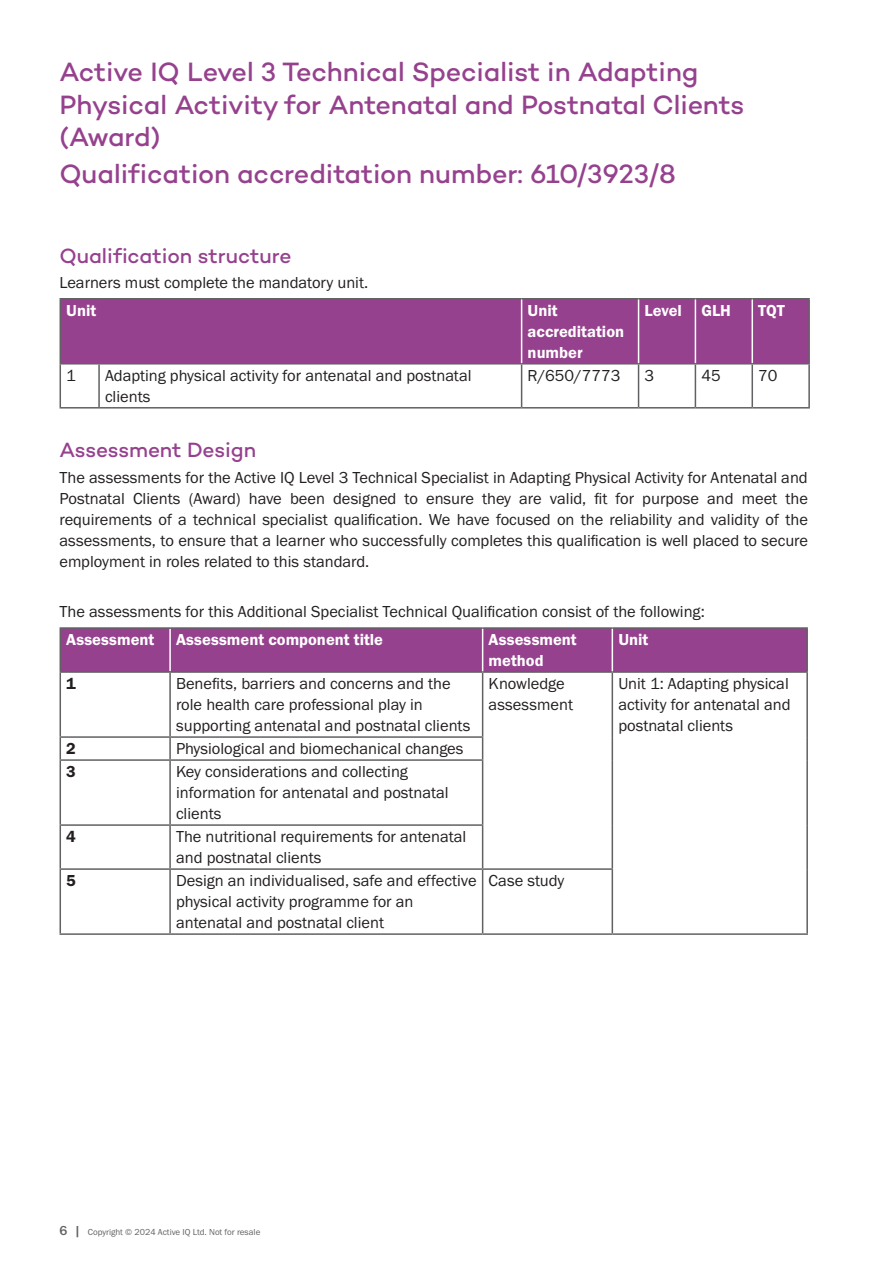
<style>
.page{position:relative;width:893px;height:1263px;background:#fff}
.page>*{position:absolute;margin:0;border:0;box-sizing:border-box;transform-origin:0 0}
.Unit_Title_Purple_18pt_TOC{font:500 27px/32.4px "Campton";letter-spacing:-.005em;color:#96418e}
.Sub_Head_Purple_14pt_TOC{font:500 27px "Campton";letter-spacing:-.005em;color:#96418e}
.Sub_Head_Purple_14pt_TOC-2{font:500 21px "Campton";letter-spacing:-.005em;color:#96418e}
.Body{font:16.5px/21px "Franklin Gothic URW Boo";color:#231f20}
.Table_head{font:16.5px/21px "Franklin Gothic URW Dem";color:#fff}
.Body_bold{font:16.5px "Franklin Gothic URW Dem";color:#231f20}
.t1{font:9px "Franklin Gothic URW Boo";color:#616164}
.s1{font-size:21px;color:#fff}
.s2{font-family:"Franklin Gothic URW";font-weight:500;font-size:13.5px}
</style>
<div class="page">
<div style="left:61px;top:299px;width:747px;height:64px;background:#96418e"></div>
<hr style="left:60px;top:298px;width:39px;height:1px;background:#616164">
<hr style="left:60px;top:299px;width:1px;height:64px;background:#616164">
<hr style="left:99px;top:298px;width:423px;height:1px;background:#616164">
<hr style="left:522px;top:298px;width:117px;height:1px;background:#616164">
<hr style="left:639px;top:298px;width:56px;height:1px;background:#616164">
<hr style="left:695px;top:298px;width:57px;height:1px;background:#616164">
<hr style="left:752px;top:298px;width:58px;height:1px;background:#616164">
<hr style="left:60px;top:363px;width:39px;height:1px;background:#616164">
<hr style="left:60px;top:364px;width:1px;height:43px;background:#616164">
<hr style="left:99px;top:363px;width:423px;height:1px;background:#616164">
<hr style="left:98px;top:364px;width:2px;height:43px;background:#616164">
<hr style="left:522px;top:363px;width:117px;height:1px;background:#616164">
<hr style="left:521px;top:364px;width:1px;height:43px;background:#616164">
<hr style="left:639px;top:363px;width:56px;height:1px;background:#616164">
<hr style="left:638px;top:364px;width:1px;height:43px;background:#616164">
<hr style="left:695px;top:363px;width:57px;height:1px;background:#616164">
<hr style="left:695px;top:364px;width:1px;height:43px;background:#616164">
<hr style="left:752px;top:363px;width:58px;height:1px;background:#616164">
<hr style="left:751px;top:364px;width:2px;height:43px;background:#616164">
<hr style="left:808px;top:364px;width:2px;height:43px;background:#616164">
<hr style="left:60px;top:407px;width:39px;height:1px;background:#616164">
<hr style="left:99px;top:407px;width:423px;height:1px;background:#616164">
<hr style="left:522px;top:407px;width:117px;height:1px;background:#616164">
<hr style="left:639px;top:407px;width:56px;height:1px;background:#616164">
<hr style="left:695px;top:407px;width:57px;height:1px;background:#616164">
<hr style="left:752px;top:407px;width:58px;height:1px;background:#616164">
<hr style="left:521px;top:299px;width:1px;height:64px;background:#fff">
<hr style="left:638px;top:299px;width:1px;height:64px;background:#fff">
<hr style="left:695px;top:299px;width:1px;height:64px;background:#fff">
<hr style="left:751px;top:299px;width:2px;height:64px;background:#fff">
<hr style="left:808px;top:299px;width:2px;height:64px;background:#616164">
<div style="left:61px;top:629px;width:745px;height:42px;background:#96418e"></div>
<hr style="left:169px;top:629px;width:2px;height:42px;background:#fff">
<hr style="left:60px;top:627px;width:110px;height:2px;background:#616164">
<hr style="left:60px;top:629px;width:1px;height:42px;background:#616164">
<hr style="left:170px;top:627px;width:313px;height:2px;background:#616164">
<hr style="left:483px;top:627px;width:129px;height:2px;background:#616164">
<hr style="left:612px;top:627px;width:196px;height:2px;background:#616164">
<hr style="left:60px;top:671px;width:110px;height:2px;background:#616164">
<hr style="left:60px;top:673px;width:1px;height:63px;background:#616164">
<hr style="left:170px;top:671px;width:313px;height:2px;background:#616164">
<hr style="left:169px;top:673px;width:2px;height:63px;background:#616164">
<hr style="left:483px;top:671px;width:129px;height:2px;background:#616164">
<hr style="left:482px;top:673px;width:1px;height:63px;background:#616164">
<hr style="left:612px;top:671px;width:196px;height:2px;background:#616164">
<hr style="left:612px;top:673px;width:1px;height:64px;background:#616164">
<hr style="left:806px;top:673px;width:2px;height:64px;background:#616164">
<hr style="left:60px;top:736px;width:110px;height:2px;background:#616164">
<svg style="left:60px;top:738px;width:1px;height:21px"></svg>
<hr style="left:170px;top:736px;width:313px;height:2px;background:#616164">
<hr style="left:169px;top:738px;width:2px;height:21px;background:#616164">
<svg style="left:482px;top:738px;width:1px;height:21px"></svg>
<svg style="left:612px;top:737px;width:1px;height:23px"></svg>
<hr style="left:806px;top:737px;width:2px;height:23px;background:#616164">
<hr style="left:60px;top:759px;width:110px;height:2px;background:#616164">
<hr style="left:60px;top:761px;width:1px;height:63px;background:#616164">
<hr style="left:170px;top:759px;width:313px;height:2px;background:#616164">
<hr style="left:169px;top:761px;width:2px;height:63px;background:#616164">
<hr style="left:482px;top:761px;width:1px;height:63px;background:#616164">
<hr style="left:612px;top:760px;width:1px;height:65px;background:#616164">
<hr style="left:806px;top:760px;width:2px;height:65px;background:#616164">
<hr style="left:60px;top:824px;width:110px;height:2px;background:#616164">
<hr style="left:60px;top:826px;width:1px;height:42px;background:#616164">
<hr style="left:170px;top:824px;width:313px;height:2px;background:#616164">
<hr style="left:169px;top:826px;width:2px;height:42px;background:#616164">
<hr style="left:482px;top:826px;width:1px;height:42px;background:#616164">
<hr style="left:612px;top:825px;width:1px;height:43px;background:#616164">
<hr style="left:806px;top:825px;width:2px;height:44px;background:#616164">
<hr style="left:60px;top:868px;width:110px;height:2px;background:#616164">
<hr style="left:60px;top:870px;width:1px;height:63px;background:#616164">
<hr style="left:170px;top:868px;width:313px;height:2px;background:#616164">
<hr style="left:169px;top:870px;width:2px;height:63px;background:#616164">
<hr style="left:483px;top:868px;width:130px;height:2px;background:#616164">
<hr style="left:482px;top:870px;width:1px;height:63px;background:#616164">
<hr style="left:612px;top:870px;width:1px;height:63px;background:#616164">
<hr style="left:806px;top:869px;width:2px;height:64px;background:#616164">
<hr style="left:60px;top:933px;width:110px;height:2px;background:#616164">
<hr style="left:170px;top:933px;width:313px;height:2px;background:#616164">
<hr style="left:483px;top:933px;width:129px;height:2px;background:#616164">
<hr style="left:612px;top:933px;width:196px;height:2px;background:#616164">
<hr style="left:482px;top:629px;width:1px;height:42px;background:#fff">
<hr style="left:612px;top:629px;width:1px;height:42px;background:#fff">
<hr style="left:806px;top:629px;width:2px;height:42px;background:#616164">
<p class="Unit_Title_Purple_18pt_TOC" style="left:60px;top:55px;width:686px">Active IQ Level 3 Technical Specialist in Adapting<br>Physical Activity for Antenatal and Postnatal Clients (Award)</p>
<p class="Sub_Head_Purple_14pt_TOC" style="left:60px;top:156px;width:741px">Qualification accreditation number: 610/3923/8 <span class="s1">ualification</span></p>
<p class="Sub_Head_Purple_14pt_TOC-2" style="left:60px;top:242px;width:233px">Qualification structure</p>
<p class="Body" style="left:60px;top:271px;width:310px">Learners must complete the mandatory unit.</p>
<p class="Table_head" style="left:66px;top:299px;width:31px">Unit</p>
<p class="Table_head" style="left:528px;top:299px;width:98px">Unit accreditation number</p>
<p class="Table_head" style="left:645px;top:299px;width:39px">Level</p>
<p class="Table_head" style="left:701px;top:299px;width:31px">GLH</p>
<p class="Table_head" style="left:758px;top:299px;width:28px">TQT</p>
<p class="Body" style="left:66px;top:364px;width:11px">1</p>
<p class="Body" style="left:105px;top:364px;width:368px">Adapting physical activity for antenatal and postnatal clients</p>
<p class="Body" style="left:528px;top:364px;width:94px">R/650/7773</p>
<p class="Body" style="left:645px;top:364px;width:11px">3</p>
<p class="Body" style="left:701px;top:364px;width:21px">45</p>
<p class="Body" style="left:758px;top:364px;width:21px">70</p>
<p class="Sub_Head_Purple_14pt_TOC-2" style="left:60px;top:437px;width:198px">Assessment Design</p>
<p class="Body" style="left:60px;top:466px;width:750px;text-align:justify">The assessments for the Active IQ Level 3 Technical Specialist in Adapting Physical Activity for Antenatal and Postnatal Clients (Award) have been designed to ensure they are valid, fit for purpose and meet the requirements of a technical specialist qualification. We have focused on the reliability and validity of the assessments, to ensure that a learner who successfully completes this qualification is well placed to secure employment in roles related to this standard.</p>
<p class="Body" style="left:60px;top:601px;width:647px">The assessments for this Additional Specialist Technical Qualification consist of the following:</p>
<p class="Table_head" style="left:66px;top:629px;width:90px">Assessment</p>
<p class="Table_head" style="left:176px;top:629px;width:208px">Assessment component title</p>
<p class="Table_head" style="left:489px;top:629px;width:90px">Assessment method</p>
<p class="Table_head" style="left:618px;top:629px;width:31px">Unit</p>
<p class="Body_bold" style="left:66px;top:673px;width:11px">1</p>
<p class="Body" style="left:176px;top:673px;width:296px">Benefits, barriers and concerns and the role health care professional play in supporting antenatal and postnatal clients</p>
<p class="Body" style="left:489px;top:673px;width:86px">Knowledge assessment</p>
<p class="Body" style="left:618px;top:673px;width:174px;text-align:justify">Unit 1: Adapting physical activity for antenatal and postnatal clients</p>
<p class="Body_bold" style="left:66px;top:738px;width:11px">2</p>
<p class="Body" style="left:176px;top:738px;width:289px">Physiological and biomechanical changes</p>
<p class="Body_bold" style="left:66px;top:761px;width:11px">3</p>
<p class="Body" style="left:176px;top:761px;width:274px">Key considerations and collecting information for antenatal and postnatal clients</p>
<p class="Body_bold" style="left:66px;top:826px;width:11px">4</p>
<p class="Body" style="left:176px;top:826px;width:292px">The nutritional requirements for antenatal and postnatal clients</p>
<p class="Body_bold" style="left:66px;top:870px;width:11px">5</p>
<p class="Body" style="left:176px;top:870px;width:302px">Design an individualised, safe and effective physical activity programme for an antenatal and postnatal client</p>
<p class="Body" style="left:489px;top:870px;width:77px">Case study</p>
<p class="t1" style="left:60px;top:1226px;width:202px"><span class="s2">6 |</span> Copyright © 2024 Active IQ Ltd. Not for resale</p>
</div>
